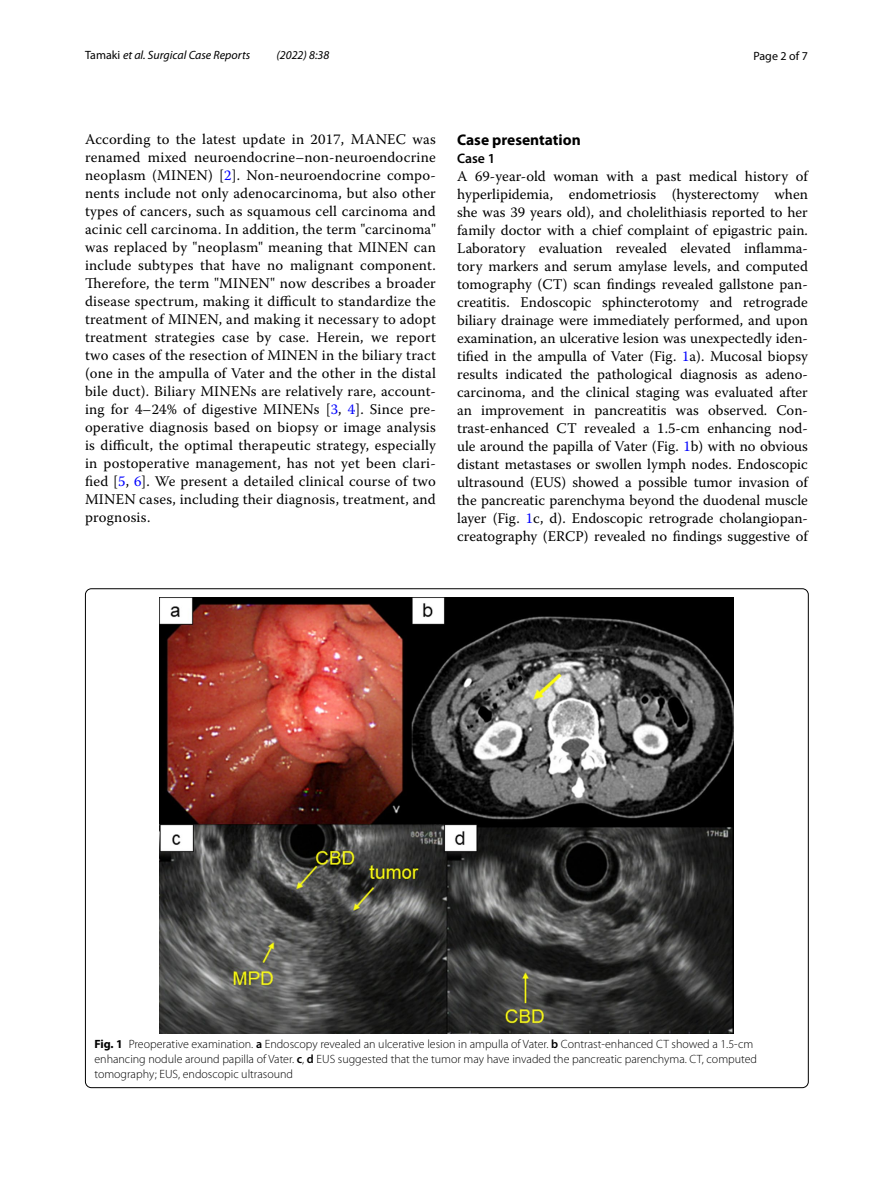
<style>
.page{position:relative;width:893px;height:1187px;background:#fff}
.page>*{position:absolute;margin:0;border:0;box-sizing:border-box;transform-origin:0 0}
.t1{font:700 15.45px "Myriad Pro";color:#000}
.t2{font:14.7px/18px "Warnock Pro";letter-spacing:.01em;color:#000;text-align:justify}
.t3{font:600 13.8px "Myriad Pro";color:#000}
.t4{font:300 12px/15px "Myriad Pro";color:#000}
.t5{font:italic 12px "Myriad Pro";color:#000}
.t6{font:12px "Myriad Pro";color:#000}
.s1{font-style:normal}
.s2{color:#00f}
.s3{font-weight:700}
.s4{font-weight:600}
</style>
<div class="page">
<img style="left:160px;top:597px;width:574px;height:436px">
<p class="t5" style="left:85px;top:48px;width:167px"><span class="s1">Tamaki</span> et al. Surgical Case Reports</p>
<p class="t5" style="left:276px;top:48px;width:54px">(2022) 8:38</p>
<p class="t6" style="left:753px;top:48px;width:56px">Page 2 of 7</p>
<p class="t2" style="left:85px;top:130px;width:352px">According to the latest update in 2017, MANEC was renamed mixed neuroendocrine–non-neuroendocrine neoplasm (MINEN) [<span class="s2">2</span>]. Non-neuroendocrine compo&shy;nents include not only adenocarcinoma, but also other types of cancers, such as squamous cell carcinoma and acinic cell carcinoma. In addition, the term "carcinoma" was replaced by "neoplasm" meaning that MINEN can include subtypes that have no malignant component.<br>Therefore, the term "MINEN" now describes a broader disease spectrum, making it difficult to standardize the treatment of MINEN, and making it necessary to adopt treatment strategies case by case. Herein, we report two cases of the resection of MINEN in the biliary tract (one in the ampulla of Vater and the other in the distal bile duct). Biliary MINENs are relatively rare, account&shy;ing for 4–24% of digestive MINENs [<span class="s2">3</span>, <span class="s2">4</span>]. Since pre&shy;operative diagnosis based on biopsy or image analysis is difficult, the optimal therapeutic strategy, especially in postoperative management, has not yet been clari&shy;fied [<span class="s2">5</span>, <span class="s2">6</span>]. We present a detailed clinical course of two MINEN cases, including their diagnosis, treatment, and prognosis.</p>
<p class="t1" style="left:457px;top:129px;width:125px">Case presentation</p>
<p class="t3" style="left:457px;top:149px;width:40px">Case 1</p>
<p class="t2" style="left:457px;top:166px;width:352px">A 69-year-old woman with a past medical history of hyperlipidemia, endometriosis (hysterectomy when she was 39 years old), and cholelithiasis reported to her family doctor with a chief complaint of epigastric pain.<br>Laboratory evaluation revealed elevated inflamma&shy;tory markers and serum amylase levels, and computed tomography (CT) scan findings revealed gallstone pan&shy;creatitis. Endoscopic sphincterotomy and retrograde biliary drainage were immediately performed, and upon examination, an ulcerative lesion was unexpectedly iden&shy;tified in the ampulla of Vater (Fig. <span class="s2">1</span>a). Mucosal biopsy results indicated the pathological diagnosis as adeno&shy;carcinoma, and the clinical staging was evaluated after an improvement in pancreatitis was observed. Con&shy;trast-enhanced CT revealed a 1.5-cm enhancing nod&shy;ule around the papilla of Vater (Fig. <span class="s2">1</span>b) with no obvious distant metastases or swollen lymph nodes. Endoscopic ultrasound (EUS) showed a possible tumor invasion of the pancreatic parenchyma beyond the duodenal muscle layer (Fig. <span class="s2">1</span>c, d). Endoscopic retrograde cholangiopan&shy;creatography (ERCP) revealed no findings suggestive of</p>
<p class="t4" style="left:94px;top:1036px;width:664px"><span class="s3">Fig. 1</span> Preoperative examination. <span class="s4">a</span> Endoscopy revealed an ulcerative lesion in ampulla of Vater. <span class="s4">b</span> Contrast-enhanced CT showed a 1.5-cm enhancing nodule around papilla of Vater. <span class="s4">c</span>, <span class="s4">d</span> EUS suggested that the tumor may have invaded the pancreatic parenchyma. CT, computed tomography; EUS, endoscopic ultrasound</p>
</div>
